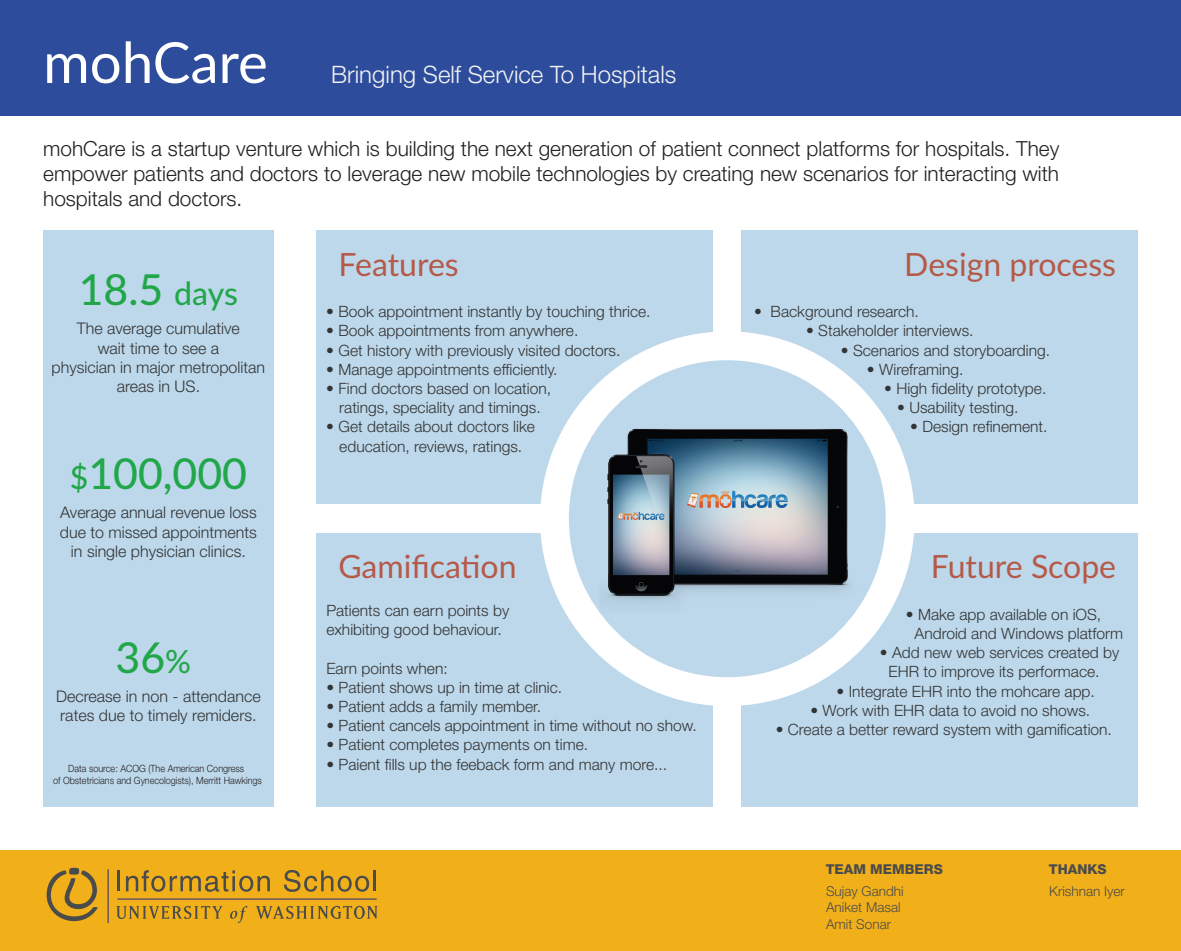
<style>
.page{position:relative;width:1181px;height:951px;background:#fff}
.page>*{position:absolute;margin:0;border:0;box-sizing:border-box;transform-origin:0 0}
.t1{font:56.56px "Lato";color:#fff}
.t2{font:500 42.72px "Lato";color:#21a749}
.t3{font:500 42.56px "Lato";color:#21a749}
.t4{font:32px "Lato";color:#b55948}
.t5{font:300 24px "Helvetica Neue LT Std";color:#f2f3f4}
.t6{font:300 20.8px/25px "Helvetica Neue LT Std";color:#231f20;text-align:justify}
.t7{font:300 16px/19.2px "Helvetica Neue LT Std";color:#333434;text-align:center}
.t8{font:300 15.56px/19.2px "Helvetica Neue LT Std";color:#333434}
.t9{font:300 13.6px/16.3px "Helvetica Neue LT Std";color:#4a4b4b}
.t10{font:800 13.6px "Helvetica Neue LT Std";color:#4a4b4b}
.t11{font:300 10px/12px "Helvetica Neue LT Std";color:#231f20;text-align:center;scale:.91 1}
.s1{font-size:32px}
</style>
<div class="page">
<div style="left:317px;top:230px;width:396px;height:274px;background:#bdd8eb"></div>
<div style="left:742px;top:230px;width:396px;height:274px;background:#bdd8eb"></div>
<div style="left:317px;top:533px;width:396px;height:273px;background:#bdd8eb"></div>
<div style="left:742px;top:533px;width:396px;height:273px;background:#bdd8eb"></div>
<div style="left:540px;top:331px;width:374px;height:375px;background:#fff;border-radius:50%"></div>
<div style="left:569px;top:360px;width:317px;height:317px;background:#bdd8eb;border-radius:50%"></div>
<div style="left:0;top:0;width:1181px;height:115px;background:#2d4c9b"></div>
<div style="left:43px;top:230px;width:231px;height:576px;background:#bdd8eb"></div>
<div style="left:0;top:850px;width:1181px;height:100px;background:#f1b01a"></div>
<hr style="left:118px;top:870px;width:2px;height:21px;background:#4a4b4b">
<svg style="left:126px;top:870px;width:144px;height:21px"></svg>
<svg style="left:284px;top:870px;width:85px;height:21px"></svg>
<hr style="left:373px;top:870px;width:3px;height:21px;background:#4a4b4b">
<svg style="left:47px;top:867px;width:51px;height:55px"></svg>
<hr style="left:117px;top:898px;width:260px;height:1px;background:#292780">
<hr style="left:108px;top:869px;width:1px;height:53px;background:#292780">
<svg style="left:116px;top:905px;width:262px;height:17px"></svg>
<img style="left:596px;top:409px;width:263px;height:219px">
<h1 class="t1" style="left:43px;top:22px;width:226px">mohCare</h1>
<h3 class="t5" style="left:331px;top:60px;width:347px">Bringing Self Service To Hospitals</h3>
<p class="t6" style="left:43px;top:136px;width:1017px">mohCare is a startup venture which is building the next generation of patient connect platforms for hospitals. They empower patients and doctors to leverage new mobile technologies by creating new scenarios for interacting with hospitals and doctors.</p>
<h2 class="t2" style="left:79px;top:259px;width:161px">18.5 <span class="s1">days</span></h2>
<p class="t7" style="left:52px;top:319px;width:215px">The average cumulative<br>wait time to see a<br>physician in major metropolitan areas in US.</p>
<h3 class="t3" style="left:70px;top:443px;width:179px"><span class="s1">$</span>100,000</h3>
<p class="t7" style="left:60px;top:502px;width:199px">Average annual revenue loss due to missed appointments in single physician clinics.</p>
<h3 class="t3" style="left:116px;top:626px;width:77px">36<span class="s1">%</span></h3>
<p class="t7" style="left:56px;top:686px;width:206px;text-align:left">Decrease in non - attendance rates due to timely remiders.</p>
<p class="t11" style="left:53px;top:762px;width:231px">Data source: ACOG (The American Congress<br>of Obstetricians and Gynecologists), Merritt Hawkings</p>
<h3 class="t4" style="left:338px;top:241px;width:122px">Features</h3>
<p class="t8" style="left:326px;top:302px;width:326px">• Book appointment instantly by touching thrice.</p>
<p class="t8" style="left:326px;top:321px;width:253px">• Book appointments from anywhere.</p>
<p class="t8" style="left:326px;top:340px;width:296px">• Get history with previously visited doctors.</p>
<p class="t8" style="left:326px;top:359px;width:233px">• Manage appointments efficiently.</p>
<p class="t8" style="left:326px;top:378px;width:226px;text-align:center">• Find doctors based on location, ratings, speciality and timings.</p>
<p class="t8" style="left:326px;top:417px;width:210px;text-align:center">• Get details about doctors like education, reviews, ratings.</p>
<h3 class="t4" style="left:338px;top:543px;width:180px">Gamification</h3>
<p class="t8" style="left:326px;top:600px;width:184px">Patients can earn points by exhibiting good behaviour.</p>
<p class="t8" style="left:326px;top:658px;width:123px">Earn points when:</p>
<p class="t8" style="left:326px;top:677px;width:237px">• Patient shows up in time at clinic.</p>
<p class="t8" style="left:326px;top:696px;width:216px">• Patient adds a family member.</p>
<p class="t8" style="left:326px;top:715px;width:372px">• Patient cancels appointment in time without no show.</p>
<p class="t8" style="left:326px;top:735px;width:263px">• Patient completes payments on time.</p>
<p class="t8" style="left:326px;top:754px;width:342px">• Paient fills up the feeback form and many more...</p>
<h3 class="t4" style="left:904px;top:241px;width:213px">Design process</h3>
<p class="t8" style="left:754px;top:302px;width:166px">• Background research.</p>
<p class="t8" style="left:806px;top:321px;width:169px">• Stakeholder interviews.</p>
<p class="t8" style="left:841px;top:340px;width:211px">• Scenarios and storyboarding.</p>
<p class="t8" style="left:867px;top:359px;width:98px">• Wireframing.</p>
<p class="t8" style="left:884px;top:378px;width:164px">• High fidelity prototype.</p>
<p class="t8" style="left:897px;top:397px;width:123px">• Usability testing.</p>
<p class="t8" style="left:910px;top:417px;width:139px">• Design refinement.</p>
<h3 class="t4" style="left:931px;top:543px;width:187px">Future Scope</h3>
<p class="t8" style="left:914px;top:604px;width:210px;text-indent:-9px">• Make app available on iOS,<br>Android and Windows platform</p>
<p class="t8" style="left:888px;top:642px;width:232px;text-indent:-9px">• Add new web services created by<br>EHR to improve its performace.</p>
<p class="t8" style="left:836px;top:681px;width:260px">• Integrate EHR into the mohcare app.</p>
<p class="t8" style="left:810px;top:700px;width:281px">• Work with EHR data to avoid no shows.</p>
<p class="t8" style="left:776px;top:719px;width:338px">• Create a better reward system with gamification.</p>
<p class="t10" style="left:826px;top:861px;width:119px">TEAM MEMBERS</p>
<p class="t9" style="left:826px;top:882px;width:79px">Sujay Gandhi<br>Aniket Masal<br>Amit Sonar</p>
<p class="t10" style="left:1049px;top:861px;width:59px">THANKS</p>
<p class="t9" style="left:1049px;top:882px;width:77px">Krishnan Iyer</p>
</div>
